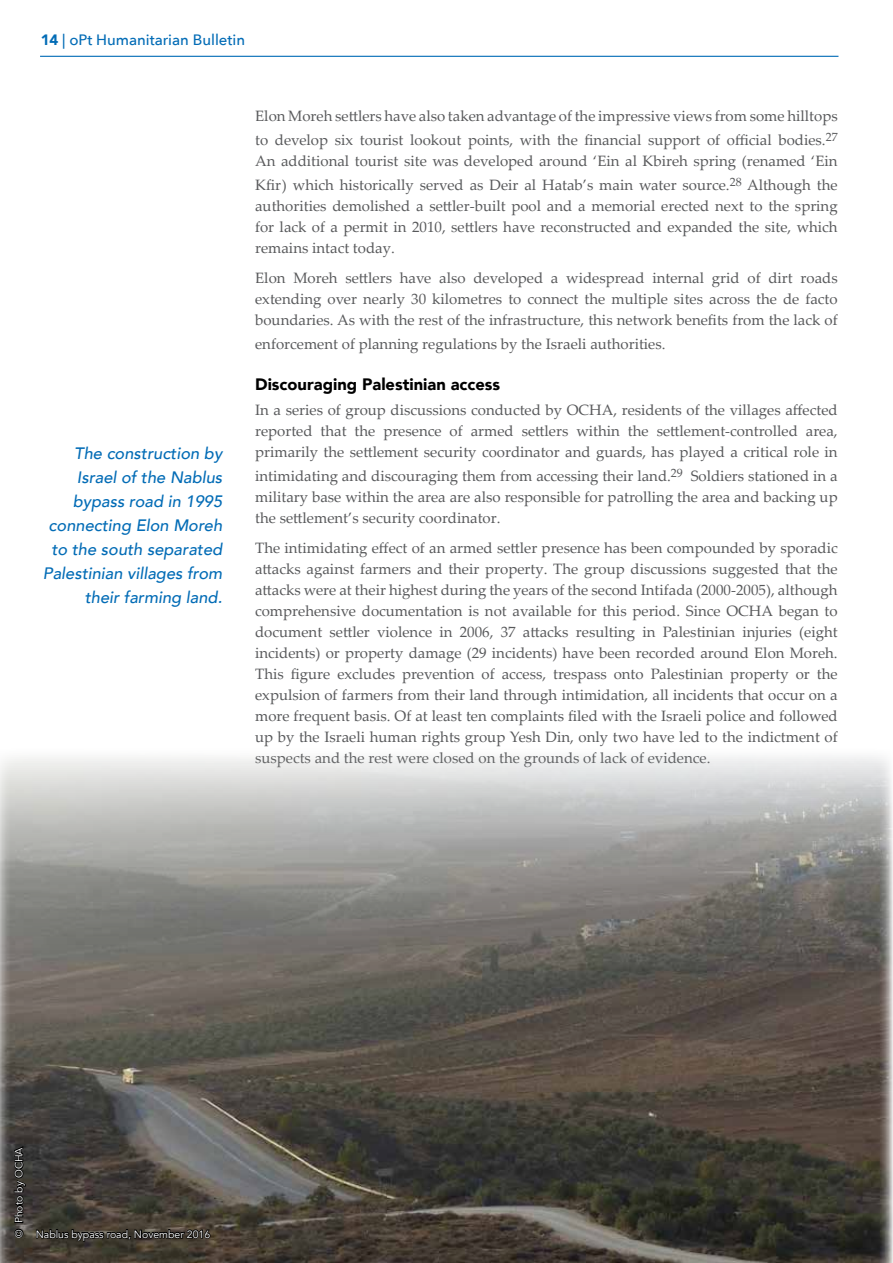
<style>
.page{position:relative;width:893px;height:1263px;background:#fff}
.page>*{position:absolute;margin:0;border:0;box-sizing:border-box;transform-origin:0 0}
.t1{font:italic 500 16.5px/24px "Avenir";color:#036cb6;text-align:right}
.t2{font:900 16.5px "Avenir";color:#000}
.t3{font:15px/21px "Palatino Linotype";color:#58595b;text-align:justify}
.t4{font:500 15px "Avenir Next";color:#036cb6}
.t5{font:10.5px "Avenir";color:#fff}
.s1{font-family:"Avenir";font-weight:900}
</style>
<div class="page">
<hr style="left:40px;top:56px;width:798px;height:1px;background:#036cb6">
<img style="left:0;top:757px;width:893px;height:506px">
<svg style="left:13px;top:1145px;width:14px;height:94px"></svg>
<svg style="left:35px;top:1226px;width:177px;height:19px;background:#322d25"></svg>
<p class="t4" style="left:41px;top:27px;width:206px"><span class="s1">14</span> | oPt Humanitarian Bulletin</p>
<p class="t1" style="left:43px;top:441px;width:181px">The construction by<br>Israel of the Nablus bypass road in 1995 connecting Elon Moreh to the south separated<br>Palestinian villages from their farming land.</p>
<p class="t3" style="left:255px;top:103px;width:584px;line-height:24px">Elon Moreh settlers have also taken advantage of the impressive views from some hilltops to develop six tourist lookout points, with the financial support of official bodies.<sup>27</sup></p>
<p class="t3" style="left:255px;top:148px;width:584px;line-height:24px">An additional tourist site was developed around ‘Ein al Kbireh spring (renamed ‘Ein<br>Kfir) which historically served as Deir al Hatab’s main water source.<sup>28</sup> Although the</p>
<p class="t3" style="left:255px;top:195px;width:584px">authorities demolished a settler-built pool and a memorial erected next to the spring for lack of a permit in 2010, settlers have reconstructed and expanded the site, which remains intact today.</p>
<p class="t3" style="left:255px;top:266px;width:584px">Elon Moreh settlers have also developed a widespread internal grid of dirt roads extending over nearly 30 kilometres to connect the multiple sites across the de facto boundaries. As with the rest of the infrastructure, this network benefits from the lack of</p>
<p class="t3" style="left:255px;top:332px;width:412px">enforcement of planning regulations by the Israeli authorities.</p>
<p class="t2" style="left:255px;top:370px;width:247px">Discouraging Palestinian access</p>
<p class="t3" style="left:255px;top:399px;width:584px">In a series of group discussions conducted by OCHA, residents of the villages affected reported that the presence of armed settlers within the settlement-controlled area, primarily the settlement security coordinator and guards, has played a critical role in</p>
<p class="t3" style="left:255px;top:465px;width:584px">intimidating and discouraging them from accessing their land.<sup>29</sup> Soldiers stationed in a military base within the area are also responsible for patrolling the area and backing up the settlement’s security coordinator.</p>
<p class="t3" style="left:255px;top:536px;width:584px">The intimidating effect of an armed settler presence has been compounded by sporadic attacks against farmers and their property. The group discussions suggested that the attacks were at their highest during the years of the second Intifada (2000-2005), although comprehensive documentation is not available for this period. Since OCHA began to document settler violence in 2006, 37 attacks resulting in Palestinian injuries (eight incidents) or property damage (29 incidents) have been recorded around Elon Moreh.<br>This figure excludes prevention of access, trespass onto Palestinian property or the expulsion of farmers from their land through intimidation, all incidents that occur on a more frequent basis. Of at least ten complaints filed with the Israeli police and followed up by the Israeli human rights group Yesh Din, only two have led to the indictment of suspects and the rest were closed on the grounds of lack of evidence.</p>
<p class="t5" style="left:13px;top:1237px;width:92px;rotate:-90deg">© Photo by OCHA</p>
<p class="t5" style="left:36px;top:1228px;width:176px">Nablus bypass road, November 2016</p>
</div>
